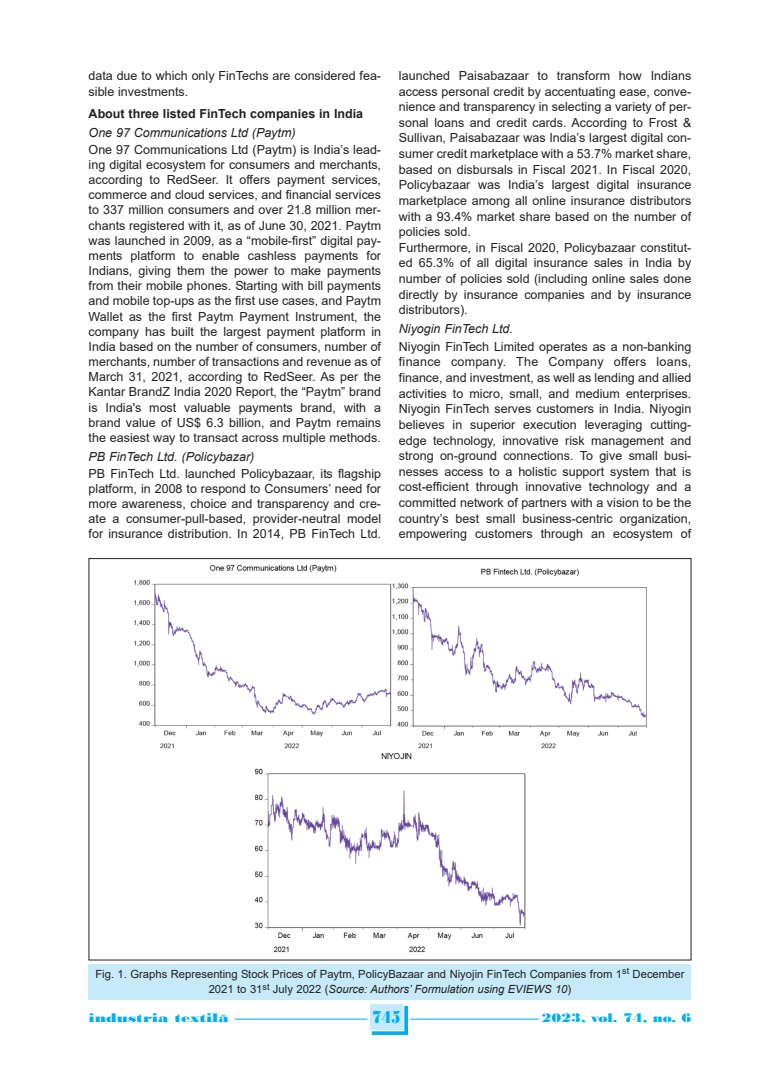
<style>
.page{position:relative;width:780px;height:1088px;background:#fff}
.page>*{position:absolute;margin:0;border:0;box-sizing:border-box;transform-origin:0 0}
.t1{font:18.12px "Bodoni MT Black";color:#00aeef;scale:.8 1}
.t2{font:13.12px "Bodoni MT Black";color:#00aeef;scale:1.3 1}
.t3{font:13.12px "Bodoni MT Black";color:#00aeef;scale:1.14 1}
.t4{font:12.5px/15.6px "Arial";color:#231f20;text-align:justify}
.t5{font:italic 12.5px "Arial";color:#231f20}
.t6{font:700 12.5px "Arial";color:#231f20}
.t7{font:11.25px/15.6px "Arial";color:#231f20;text-align:center}
.s1{font-style:italic}
.s2{font-size:15px}
</style>
<div class="page">
<svg style="left:372px;top:1006px;width:36px;height:29px"></svg>
<div style="left:370px;top:1004px;width:33px;height:26px;background:#c6eafa"></div>
<hr style="left:225px;top:1019px;width:142px;height:1px;background:#00aeef">
<hr style="left:410px;top:1019px;width:139px;height:1px;background:#00aeef">
<div style="left:89px;top:1012px;width:146px;height:14px;background:#fff"></div>
<div style="left:539px;top:1012px;width:152px;height:14px;background:#fff"></div>
<div style="left:89px;top:964px;width:602px;height:35px;background:#c6eafa"></div>
<img style="left:133px;top:564px;width:514px;height:389px">
<p class="t4" style="left:89px;top:68px;width:294px">data due to which only FinTechs are considered fea&shy;sible investments.</p>
<p class="t6" style="left:89px;top:107px;width:276px">About three listed FinTech companies in India</p>
<p class="t5" style="left:89px;top:125px;width:208px">One 97 Communications Ltd (Paytm)</p>
<p class="t4" style="left:89px;top:142px;width:294px;line-height:15.1px">One 97 Communications Ltd (Paytm) is India’s lead&shy;ing digital ecosystem for consumers and merchants, according to RedSeer. It offers payment services, commerce and cloud services, and financial services to 337 million consumers and over 21.8 million mer&shy;chants registered with it, as of June 30, 2021. Paytm was launched in 2009, as a “mobile-first” digital pay&shy;ments platform to enable cashless payments for Indians, giving them the power to make payments from their mobile phones. Starting with bill payments and mobile top-ups as the first use cases, and Paytm Wallet as the first Paytm Payment Instrument, the company has built the largest payment platform in India based on the number of consumers, number of merchants, number of transactions and revenue as of March 31, 2021, according to RedSeer. As per the Kantar BrandZ India 2020 Report, the “Paytm” brand is India's most valuable payments brand, with a brand value of US$ 6.3 billion, and Paytm remains the easiest way to transact across multiple methods.</p>
<p class="t5" style="left:89px;top:449px;width:167px">PB FinTech Ltd. (Policybazar)</p>
<p class="t4" style="left:89px;top:466px;width:294px;line-height:15.1px">PB FinTech Ltd. launched Policybazaar, its flagship platform, in 2008 to respond to Consumers’ need for more awareness, choice and transparency and cre&shy;ate a consumer-pull-based, provider-neutral model for insurance distribution. In 2014, PB FinTech Ltd.</p>
<p class="t4" style="left:399px;top:68px;width:294px;text-align:left">launched Paisabazaar to transform how Indians access personal credit by accentuating ease, conve&shy;nience and transparency in selecting a variety of per&shy;sonal loans and credit cards. According to Frost &amp; Sullivan, Paisabazaar was India’s largest digital con&shy;sumer credit marketplace with a 53.7% market share, based on disbursals in Fiscal 2021. In Fiscal 2020, Policybazaar was India’s largest digital insurance marketplace among all online insurance distributors with a 93.4% market share based on the number of policies sold.<br>Furthermore, in Fiscal 2020, Policybazaar constitut&shy;ed 65.3% of all digital insurance sales in India by number of policies sold (including online sales done directly by insurance companies and by insurance distributors).</p>
<p class="t5" style="left:399px;top:322px;width:116px">Niyogin FinTech Ltd.</p>
<p class="t4" style="left:399px;top:339px;width:294px">Niyogin FinTech Limited operates as a non-banking finance company. The Company offers loans, finance, and investment, as well as lending and allied activities to micro, small, and medium enterprises.<br>Niyogin FinTech serves customers in India. Niyogin believes in superior execution leveraging cutting&shy;edge technology, innovative risk management and strong on-ground connections. To give small busi&shy;nesses access to a holistic support system that is cost-efficient through innovative technology and a committed network of partners with a vision to be the country’s best small business-centric organization, empowering customers through an ecosystem of</p>
<p class="t7" style="left:95px;top:966px;width:590px">Fig. 1. Graphs Representing Stock Prices of Paytm, PolicyBazaar and Niyojin FinTech Companies from 1<sup>st</sup> December<br>2021 to 31<sup>st</sup> July 2022 (<span class="s1">Source: Authors’ Formulation using EVIEWS 10</span>)</p>
<p class="t2" style="left:89px;top:1010px;width:109px">industria textila<span class="s2">˘</span></p>
<h1 class="t1" style="left:372px;top:1006px;width:37px">745</h1>
<p class="t3" style="left:541px;top:1010px;width:133px">2023, vol. 74, no. 6</p>
</div>
